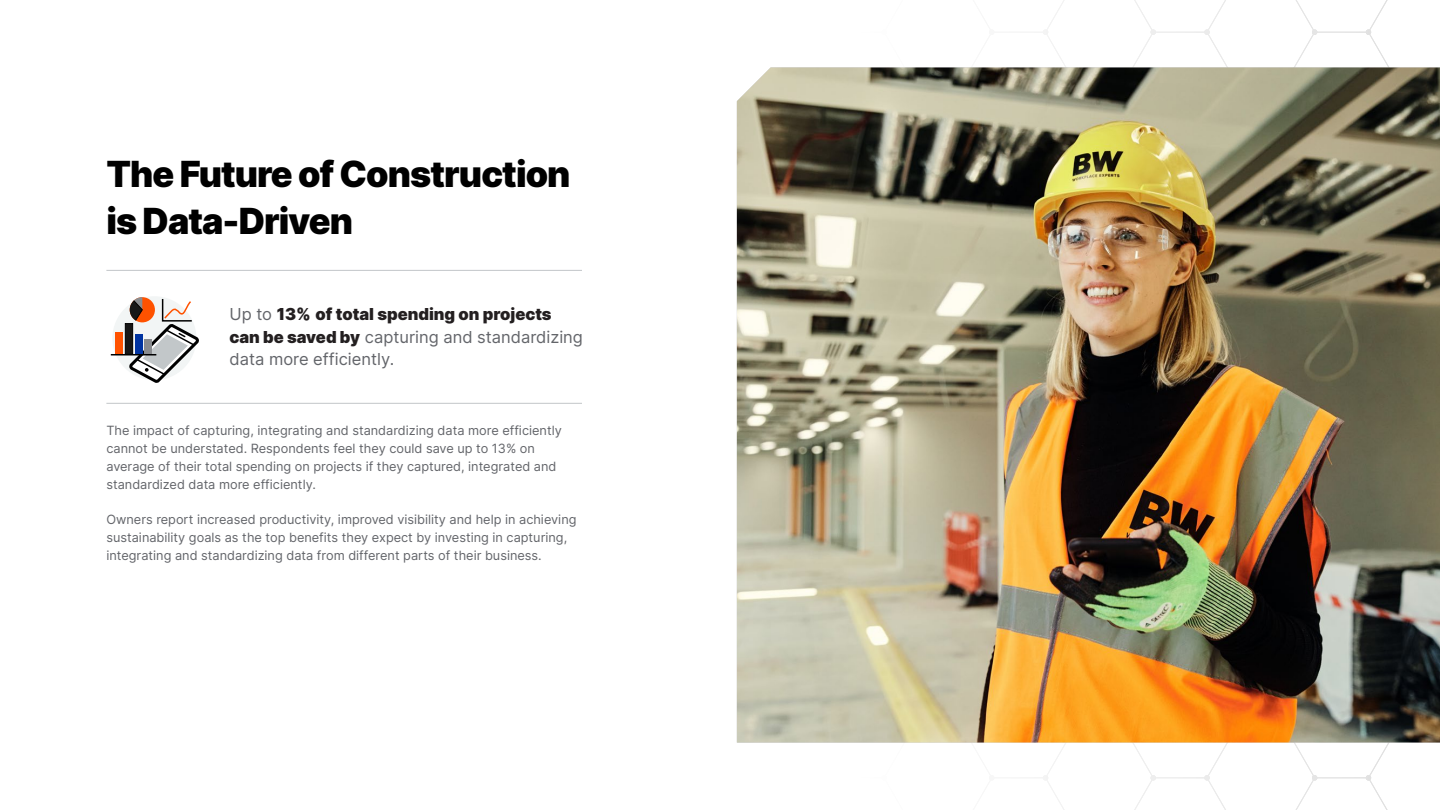
<style>
.page{position:relative;width:1440px;height:810px;background:#fff}
.page>*{position:absolute;margin:0;border:0;box-sizing:border-box;transform-origin:0 0}
._48pt_Black_Header{font:36px/47.2px "Inter";letter-spacing:-.025em;color:#000}
._22pt_Regular_Intro{font:16.5px/22.5px "Inter";color:#63656a}
._17pt_Regular_Body{font:12.75px/18px "Inter";color:#63656a}
.s1{color:#231f20}
</style>
<div class="page">
<svg style="left:848px;top:0;width:592px;height:810px"></svg>
<img style="left:737px;top:68px;width:703px;height:674px">
<svg style="left:112px;top:296px;width:84px;height:84px"></svg>
<div style="left:116px;top:332px;width:7px;height:22px;background:#ff5200"></div>
<div style="left:125px;top:324px;width:8px;height:30px;background:#171717"></div>
<hr style="left:111px;top:354px;width:45px;height:1px;background:#000">
<svg style="left:127px;top:297px;width:72px;height:86px"></svg>
<hr style="left:106px;top:270px;width:476px;height:1px;background:#c2c6c9">
<hr style="left:106px;top:403px;width:476px;height:1px;background:#c2c6c9">
<p class="_48pt_Black_Header" style="left:106px;top:149px;width:466px">The Future of Construction is Data-Driven</p>
<p class="_22pt_Regular_Intro" style="left:230px;top:303px;width:355px">Up to <span class="s1">13% of total spending on projects can be saved by</span> capturing and standardizing data more efficiently.</p>
<p class="_17pt_Regular_Body" style="left:106px;top:421px;width:457px">The impact of capturing, integrating and standardizing data more efficiently cannot be understated. Respondents feel they could save up to 13% on average of their total spending on projects if they captured, integrated and standardized data more efficiently.</p>
<p class="_17pt_Regular_Body" style="left:106px;top:510px;width:472px">Owners report increased productivity, improved visibility and help in achieving sustainability goals as the top benefits they expect by investing in capturing, integrating and standardizing data from different parts of their business.</p>
</div>
